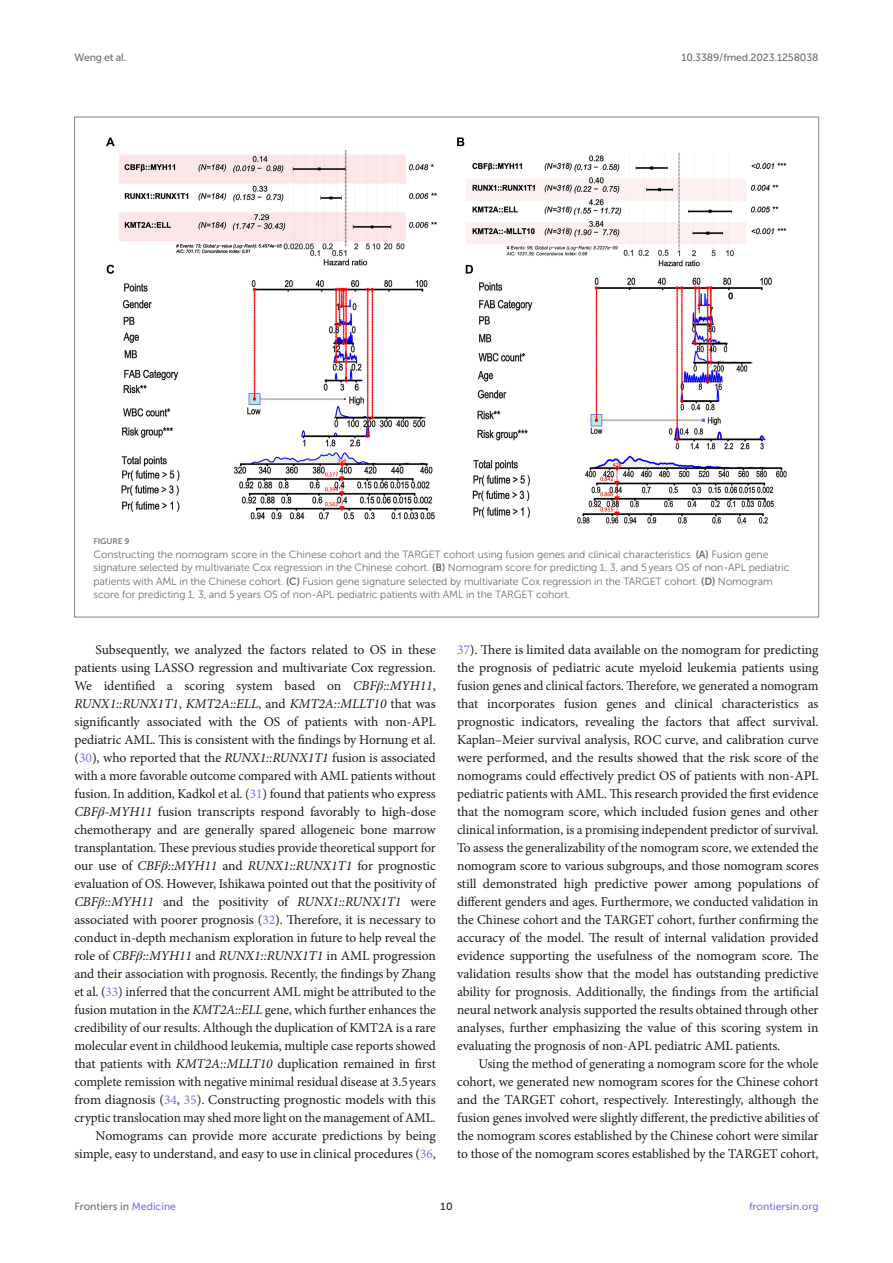
<style>
.page{position:relative;width:893px;height:1263px;background:#fff}
.page>*{position:absolute;margin:0;border:0;box-sizing:border-box;transform-origin:0 0}
.TEXT{font:13.5px/18px "Minion Pro";letter-spacing:-.005em;color:#1b1c1b;text-align:justify}
.FIG_LEG{font:10.5px/13.5px "Museo Sans 300";letter-spacing:-.01em;color:#706f70}
.t1{font:10.5px "Museo Sans 500";letter-spacing:-.015em;color:#706f70}
.t2{font:10.5px "Museo Sans 500";color:#856df0}
.t3{font:10.5px "Museo Sans 500";color:#1b1c1b}
.FIG_HD{font:8.25px "Museo Sans 700";letter-spacing:-.01em;color:#7e7f7f}
.s1{font-family:"Museo Sans 700"}
.s2{font-style:italic}
.s3{font-family:"STIX General";font-style:italic}
.s4{color:#856df0}
</style>
<div class="page">
<img style="left:106px;top:137px;width:681px;height:387px">
<p class="t1" style="left:74px;top:51px;width:54px">Weng et al.</p>
<p class="t1" style="left:681px;top:51px;width:139px">10.3389/fmed.2023.1258038</p>
<p class="FIG_HD" style="left:94px;top:537px;width:37px">FIGURE 9</p>
<p class="FIG_LEG" style="left:94px;top:547px;width:697px">Constructing the nomogram score in the Chinese cohort and the TARGET cohort using fusion genes and clinical characteristics. <span class="s1">(A)</span> Fusion gene signature selected by multivariate Cox regression in the Chinese cohort. <span class="s1">(B)</span> Nomogram score for predicting 1, 3, and 5 years OS of non-APL pediatric patients with AML in the Chinese cohort. <span class="s1">(C)</span> Fusion gene signature selected by multivariate Cox regression in the TARGET cohort. <span class="s1">(D)</span> Nomogram score for predicting 1, 3, and 5 years OS of non-APL pediatric patients with AML in the TARGET cohort.</p>
<p class="TEXT" style="left:74px;top:641px;width:363px;text-indent:21px">Subsequently, we analyzed the factors related to OS in these patients using LASSO regression and multivariate Cox regression.<br>We identified a scoring system based on <span class="s2">CBF</span><span class="s3">β</span><span class="s2">::MYH11</span>, <span class="s2">RUNX1::RUNX1T1</span>, <span class="s2">KMT2A::ELL</span>, and <span class="s2">KMT2A::MLLT10</span> that was significantly associated with the OS of patients with non-APL pediatric AML. This is consistent with the findings by Hornung et al. (<span class="s4">30</span>), who reported that the <span class="s2">RUNX1::RUNX1T1</span> fusion is associated with a more favorable outcome compared with AML patients without fusion. In addition, Kadkol et al. (<span class="s4">31</span>) found that patients who express <span class="s2">CBF</span><span class="s3">β</span><span class="s2">-MYH11</span> fusion transcripts respond favorably to high-dose chemotherapy and are generally spared allogeneic bone marrow transplantation. These previous studies provide theoretical support for our use of <span class="s2">CBF</span><span class="s3">β</span><span class="s2">::MYH11</span> and <span class="s2">RUNX1::RUNX1T1</span> for prognostic evaluation of OS. However, Ishikawa pointed out that the positivity of <span class="s2">CBF</span><span class="s3">β</span><span class="s2">::MYH11</span> and the positivity of <span class="s2">RUNX1::RUNX1T1</span> were associated with poorer prognosis (<span class="s4">32</span>). Therefore, it is necessary to conduct in-depth mechanism exploration in future to help reveal the role of <span class="s2">CBF</span><span class="s3">β</span><span class="s2">::MYH11</span> and <span class="s2">RUNX1::RUNX1T1</span> in AML progression and their association with prognosis. Recently, the findings by Zhang et al. (<span class="s4">33</span>) inferred that the concurrent AML might be attributed to the fusion mutation in the <span class="s2">KMT2A::ELL</span> gene, which further enhances the credibility of our results. Although the duplication of KMT2A is a rare molecular event in childhood leukemia, multiple case reports showed that patients with <span class="s2">KMT2A::MLLT10</span> duplication remained in first complete remission with negative minimal residual disease at 3.5years from diagnosis (<span class="s4">34</span>, <span class="s4">35</span>). Constructing prognostic models with this cryptic translocation may shed more light on the management of AML.</p>
<p class="TEXT" style="left:74px;top:1127px;width:363px;text-align:right">Nomograms can provide more accurate predictions by being simple, easy to understand, and easy to use in clinical procedures (<span class="s4">36</span>,</p>
<p class="TEXT" style="left:457px;top:641px;width:363px"><span class="s4">37</span>). There is limited data available on the nomogram for predicting the prognosis of pediatric acute myeloid leukemia patients using fusion genes and clinical factors. Therefore, we generated a nomogram that incorporates fusion genes and clinical characteristics as prognostic indicators, revealing the factors that affect survival.<br>Kaplan–Meier survival analysis, ROC curve, and calibration curve were performed, and the results showed that the risk score of the nomograms could effectively predict OS of patients with non-APL pediatric patients with AML. This research provided the first evidence that the nomogram score, which included fusion genes and other clinical information, is a promising independent predictor of survival.<br>To assess the generalizability of the nomogram score, we extended the nomogram score to various subgroups, and those nomogram scores still demonstrated high predictive power among populations of different genders and ages. Furthermore, we conducted validation in the Chinese cohort and the TARGET cohort, further confirming the accuracy of the model. The result of internal validation provided evidence supporting the usefulness of the nomogram score. The validation results show that the model has outstanding predictive ability for prognosis. Additionally, the findings from the artificial neural network analysis supported the results obtained through other analyses, further emphasizing the value of this scoring system in evaluating the prognosis of non-APL pediatric AML patients.</p>
<p class="TEXT" style="left:457px;top:1055px;width:363px;text-indent:21px">Using the method of generating a nomogram score for the whole cohort, we generated new nomogram scores for the Chinese cohort and the TARGET cohort, respectively. Interestingly, although the fusion genes involved were slightly different, the predictive abilities of the nomogram scores established by the Chinese cohort were similar to those of the nomogram scores established by the TARGET cohort,</p>
<p class="t1" style="left:74px;top:1200px;width:103px">Frontiers in <span class="s4">Medicine</span></p>
<p class="t3" style="left:440px;top:1200px;width:14px">10</p>
<p class="t2" style="left:749px;top:1200px;width:71px">frontiersin.org</p>
</div>
